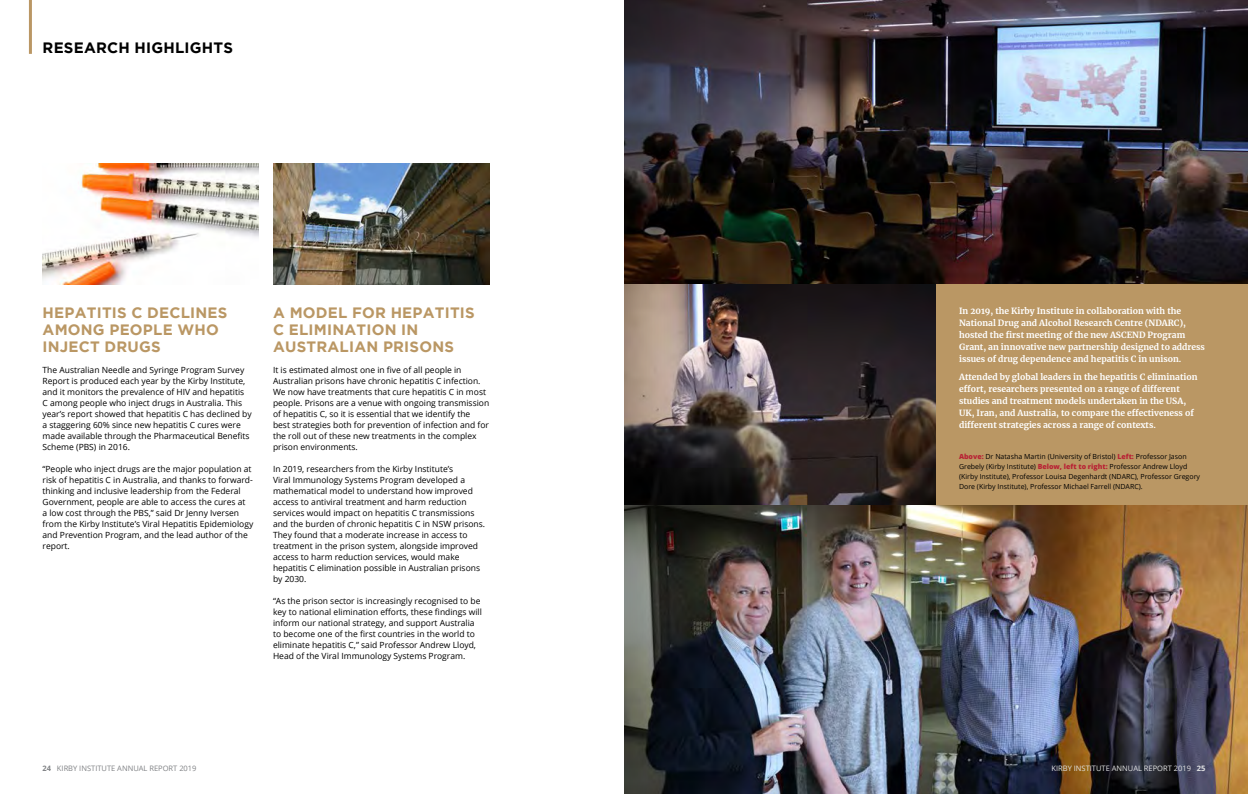
<style>
.page{position:relative;width:1248px;height:794px;background:#fff}
.page>*{position:absolute;margin:0;border:0;box-sizing:border-box;transform-origin:0 0}
.t1{font:700 15px/17px "Gotham";letter-spacing:.015em;color:#ba9764}
.t2{font:700 15px "Gotham";letter-spacing:.015em;color:#000}
.t3{font:8.5px/11px "Open Sans";color:#000}
.t4{font:700 8.5px/12px "Merriweather";color:#fff}
.t5{font:7.5px "Open Sans";color:#808285}
.t6{font:7.5px "Open Sans";color:#e2e3e4}
.t7{font:7px/10px "Open Sans";color:#000}
.s1{font-weight:800;color:#b82234}
.s2{font-weight:700}
</style>
<div class="page">
<img style="left:43px;top:163px;width:216px;height:122px">
<img style="left:273px;top:163px;width:216px;height:122px">
<hr style="left:29px;top:0;width:3px;height:54px;background:#ba9764">
<img style="left:758px;top:0;width:489px;height:284px">
<img style="left:758px;top:505px;width:489px;height:289px">
<img style="left:758px;top:284px;width:177px;height:220px">
<div style="left:935px;top:284px;width:312px;height:221px;background:#ba9764"></div>
<img style="left:624px;top:0;width:134px;height:794px">
<h1 class="t2" style="left:43px;top:39px;width:192px">RESEARCH HIGHLIGHTS</h1>
<h1 class="t1" style="left:43px;top:303px;width:186px">HEPATITIS C DECLINES<br>AMONG PEOPLE WHO<br>INJECT DRUGS</h1>
<p class="t3" style="left:43px;top:364px;width:211px">The Australian Needle and Syringe Program Survey Report is produced each year by the Kirby Institute, and it monitors the prevalence of HIV and hepatitis<br>C among people who inject drugs in Australia. This year’s report showed that hepatitis C has declined by a staggering 60% since new hepatitis C cures were made available through the Pharmaceutical Benefits Scheme (PBS) in 2016.</p>
<p class="t3" style="left:43px;top:463px;width:212px">“People who inject drugs are the major population at risk of hepatitis C in Australia, and thanks to forward&shy;thinking and inclusive leadership from the Federal Government, people are able to access the cures at<br>a low cost through the PBS,” said Dr Jenny Iversen from the Kirby Institute’s Viral Hepatitis Epidemiology and Prevention Program, and the lead author of the report.</p>
<h1 class="t1" style="left:273px;top:303px;width:203px">A MODEL FOR HEPATITIS<br>C ELIMINATION IN<br>AUSTRALIAN PRISONS</h1>
<p class="t3" style="left:273px;top:364px;width:218px">It is estimated almost one in five of all people in Australian prisons have chronic hepatitis C infection.<br>We now have treatments that cure hepatitis C in most people. Prisons are a venue with ongoing transmission of hepatitis C, so it is essential that we identify the best strategies both for prevention of infection and for the roll out of these new treatments in the complex prison environments.</p>
<p class="t3" style="left:273px;top:463px;width:213px">In 2019, researchers from the Kirby Institute’s<br>Viral Immunology Systems Program developed a mathematical model to understand how improved access to antiviral treatment and harm reduction services would impact on hepatitis C transmissions and the burden of chronic hepatitis C in NSW prisons.<br>They found that a moderate increase in access to treatment in the prison system, alongside improved access to harm reduction services, would make hepatitis C elimination possible in Australian prisons by 2030.</p>
<p class="t3" style="left:273px;top:595px;width:210px">“As the prison sector is increasingly recognised to be key to national elimination efforts, these findings will inform our national strategy, and support Australia to become one of the first countries in the world to eliminate hepatitis C,” said Professor Andrew Lloyd, Head of the Viral Immunology Systems Program.</p>
<p class="t4" style="left:958px;top:305px;width:247px">In 2019, the Kirby Institute in collaboration with the National Drug and Alcohol Research Centre (NDARC), hosted the first meeting of the new ASCEND Program Grant, an innovative new partnership designed to address issues of drug dependence and hepatitis C in unison.</p>
<p class="t4" style="left:958px;top:370px;width:240px">Attended by global leaders in the hepatitis C elimination effort, researchers presented on a range of different studies and treatment models undertaken in the USA, UK, Iran, and Australia, to compare the effectiveness of different strategies across a range of contexts.</p>
<p class="t7" style="left:958px;top:451px;width:242px"><span class="s1">Above:</span> Dr Natasha Martin (University of Bristol) <span class="s1">Left:</span> Professor Jason Grebely (Kirby Institute) <span class="s1">Below, left to right:</span> Professor Andrew Lloyd (Kirby Institute), Professor Louisa Degenhardt (NDARC), Professor Gregory Dore (Kirby Institute), Professor Michael Farrell (NDARC).</p>
<p class="t5" style="left:43px;top:763px;width:155px"><span class="s2">24</span> KIRBY INSTITUTE ANNUAL REPORT 2019</p>
<p class="t6" style="left:1051px;top:763px;width:155px">KIRBY INSTITUTE ANNUAL REPORT 2019 <span class="s2">25</span></p>
</div>
